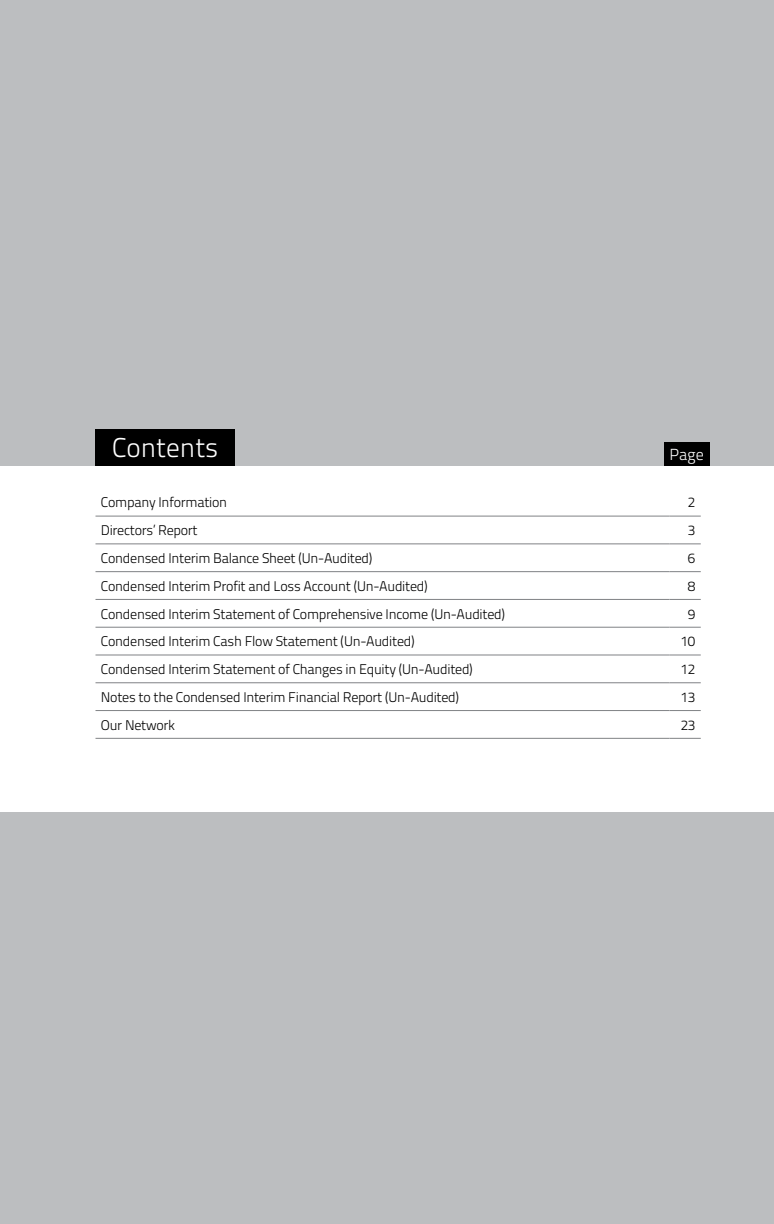
<style>
.page{position:relative;width:774px;height:1224px;background:#bcbec0}
.page>*{position:absolute;margin:0;border:0;box-sizing:border-box;transform-origin:0 0}
.t1{font:27.2px "Titillium Text 25 L 250 wt";color:#fff}
.t2{font:16px "Titillium Text 25 L 250 wt";color:#fff}
.t3{font:14px "Titillium Text 25 L 250 wt";letter-spacing:-.02em;color:#000}
</style>
<div class="page">
<div style="left:96px;top:429px;width:139px;height:37px;background:#000"></div>
<div style="left:664px;top:442px;width:46px;height:24px;background:#000"></div>
<div style="left:0;top:466px;width:774px;height:346px;background:#fff"></div>
<hr style="left:96px;top:516px;width:573px;height:1px;background:#808285">
<hr style="left:669px;top:516px;width:32px;height:1px;background:#808285">
<hr style="left:96px;top:544px;width:573px;height:1px;background:#808285">
<hr style="left:669px;top:544px;width:32px;height:1px;background:#808285">
<hr style="left:96px;top:571px;width:573px;height:1px;background:#808285">
<hr style="left:669px;top:571px;width:32px;height:1px;background:#808285">
<hr style="left:96px;top:599px;width:573px;height:1px;background:#808285">
<hr style="left:669px;top:599px;width:32px;height:1px;background:#808285">
<hr style="left:669px;top:627px;width:32px;height:1px;background:#808285">
<hr style="left:96px;top:627px;width:573px;height:1px;background:#808285">
<hr style="left:669px;top:655px;width:32px;height:1px;background:#808285">
<hr style="left:96px;top:655px;width:573px;height:1px;background:#808285">
<hr style="left:96px;top:682px;width:573px;height:1px;background:#808285">
<hr style="left:669px;top:682px;width:32px;height:1px;background:#808285">
<hr style="left:96px;top:710px;width:573px;height:1px;background:#808285">
<hr style="left:96px;top:738px;width:573px;height:1px;background:#808285">
<hr style="left:669px;top:710px;width:32px;height:1px;background:#808285">
<hr style="left:669px;top:738px;width:32px;height:1px;background:#808285">
<h1 class="t1" style="left:112px;top:427px;width:108px">Contents</h1>
<p class="t2" style="left:669px;top:443px;width:36px">Page</p>
<p class="t3" style="left:101px;top:492px;width:128px">Company Information</p>
<p class="t3" style="left:688px;top:492px;width:9px">2</p>
<p class="t3" style="left:101px;top:520px;width:98px">Directors’ Report</p>
<p class="t3" style="left:688px;top:520px;width:9px">3</p>
<p class="t3" style="left:101px;top:548px;width:273px">Condensed Interim Balance Sheet (Un-Audited)</p>
<p class="t3" style="left:688px;top:548px;width:9px">6</p>
<p class="t3" style="left:101px;top:576px;width:328px">Condensed Interim Profit and Loss Account (Un-Audited)</p>
<p class="t3" style="left:688px;top:576px;width:9px">8</p>
<p class="t3" style="left:101px;top:603px;width:406px">Condensed Interim Statement of Comprehensive Income (Un-Audited)</p>
<p class="t3" style="left:688px;top:603px;width:9px">9</p>
<p class="t3" style="left:101px;top:631px;width:315px">Condensed Interim Cash Flow Statement (Un-Audited)</p>
<p class="t3" style="left:681px;top:631px;width:16px">10</p>
<p class="t3" style="left:101px;top:659px;width:374px">Condensed Interim Statement of Changes in Equity (Un-Audited)</p>
<p class="t3" style="left:681px;top:659px;width:16px">12</p>
<p class="t3" style="left:101px;top:687px;width:360px">Notes to the Condensed Interim Financial Report (Un-Audited)</p>
<p class="t3" style="left:681px;top:687px;width:16px">13</p>
<p class="t3" style="left:101px;top:715px;width:76px">Our Network</p>
<p class="t3" style="left:681px;top:715px;width:16px">23</p>
</div>
